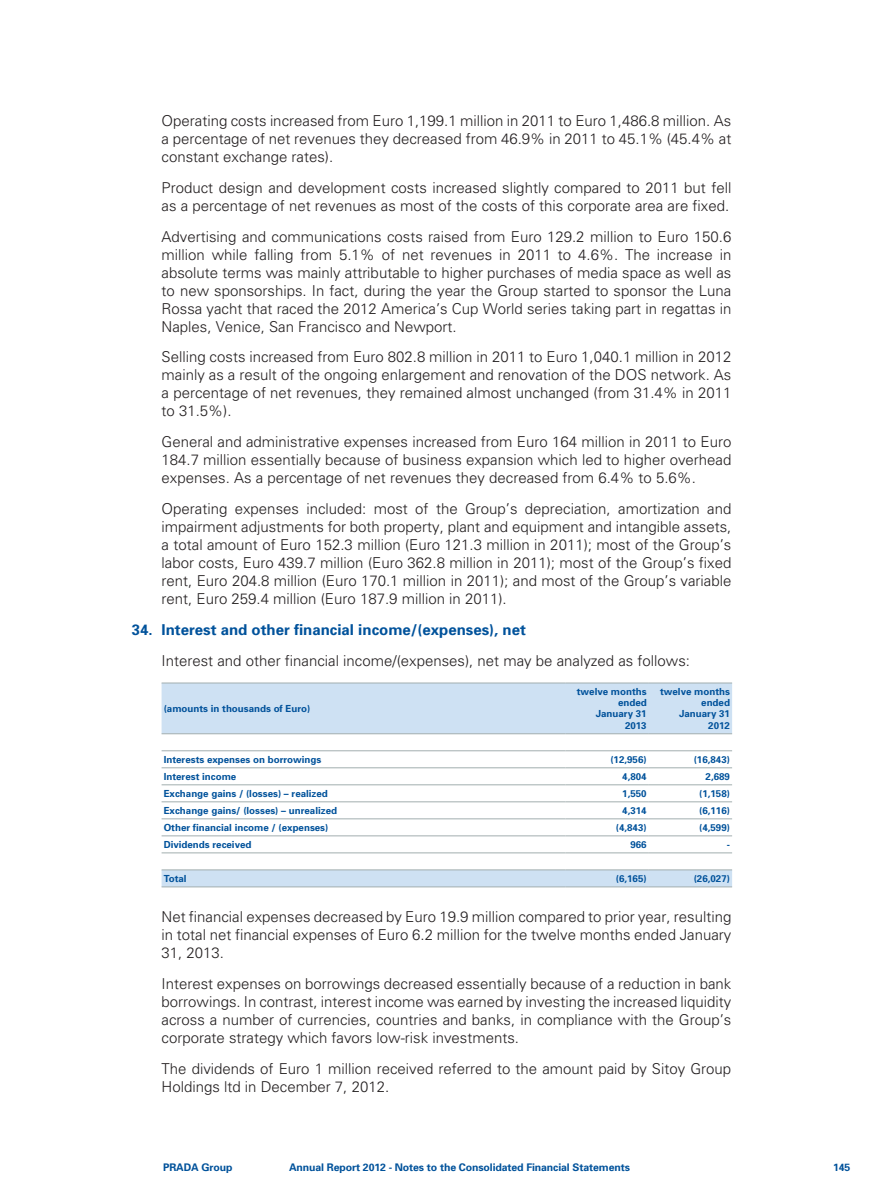
<style>
.page{position:relative;width:893px;height:1191px;background:#fff}
.page>*{position:absolute;margin:0;border:0;box-sizing:border-box;transform-origin:0 0}
.t1{font:300 15px/18px "Univers";color:#231f20;text-align:justify}
.t2{font:700 15px "Univers";color:#01529b}
.t3{font:700 10.5px "Univers";letter-spacing:-.01em;color:#01529b}
.t4{font:700 9.75px/11.2px "Univers";color:#01529b;text-align:right}
</style>
<div class="page">
<svg style="left:162px;top:683px;width:570px;height:203px"></svg>
<hr style="left:162px;top:682px;width:403px;height:1px;background:#a2aeaf">
<hr style="left:565px;top:682px;width:84px;height:1px;background:#a2aeaf">
<hr style="left:649px;top:682px;width:83px;height:1px;background:#a2aeaf">
<hr style="left:162px;top:733px;width:403px;height:1px;background:#a2aeaf">
<hr style="left:565px;top:733px;width:84px;height:1px;background:#a2aeaf">
<hr style="left:649px;top:733px;width:83px;height:1px;background:#a2aeaf">
<hr style="left:162px;top:750px;width:403px;height:1px;background:#a2aeaf">
<hr style="left:565px;top:750px;width:84px;height:1px;background:#a2aeaf">
<hr style="left:649px;top:750px;width:83px;height:1px;background:#a2aeaf">
<hr style="left:162px;top:767px;width:403px;height:1px;background:#a2aeaf">
<hr style="left:565px;top:767px;width:84px;height:1px;background:#a2aeaf">
<hr style="left:649px;top:767px;width:83px;height:1px;background:#a2aeaf">
<hr style="left:162px;top:784px;width:403px;height:1px;background:#a2aeaf">
<hr style="left:565px;top:784px;width:84px;height:1px;background:#a2aeaf">
<hr style="left:649px;top:784px;width:83px;height:1px;background:#a2aeaf">
<hr style="left:162px;top:801px;width:403px;height:1px;background:#a2aeaf">
<hr style="left:565px;top:801px;width:84px;height:1px;background:#a2aeaf">
<hr style="left:649px;top:801px;width:83px;height:1px;background:#a2aeaf">
<hr style="left:162px;top:818px;width:403px;height:1px;background:#a2aeaf">
<hr style="left:565px;top:818px;width:84px;height:1px;background:#a2aeaf">
<hr style="left:649px;top:818px;width:83px;height:1px;background:#a2aeaf">
<hr style="left:162px;top:835px;width:403px;height:1px;background:#a2aeaf">
<hr style="left:565px;top:835px;width:84px;height:1px;background:#a2aeaf">
<hr style="left:649px;top:835px;width:83px;height:1px;background:#a2aeaf">
<hr style="left:162px;top:852px;width:403px;height:1px;background:#a2aeaf">
<hr style="left:565px;top:852px;width:84px;height:1px;background:#a2aeaf">
<hr style="left:649px;top:852px;width:83px;height:1px;background:#a2aeaf">
<hr style="left:162px;top:869px;width:403px;height:1px;background:#a2aeaf">
<hr style="left:162px;top:886px;width:403px;height:1px;background:#a2aeaf">
<hr style="left:565px;top:869px;width:84px;height:1px;background:#a2aeaf">
<hr style="left:565px;top:886px;width:84px;height:1px;background:#a2aeaf">
<hr style="left:649px;top:869px;width:83px;height:1px;background:#a2aeaf">
<hr style="left:649px;top:886px;width:83px;height:1px;background:#a2aeaf">
<p class="t1" style="left:162px;top:111px;width:571px">Operating costs increased from Euro 1,199.1 million in 2011 to Euro 1,486.8 million. As a percentage of net revenues they decreased from 46.9% in 2011 to 45.1% (45.4% at constant exchange rates).</p>
<p class="t1" style="left:162px;top:178px;width:571px">Product design and development costs increased slightly compared to 2011 but fell as a percentage of net revenues as most of the costs of this corporate area are fixed.</p>
<p class="t1" style="left:162px;top:227px;width:571px">Advertising and communications costs raised from Euro 129.2 million to Euro 150.6 million while falling from 5.1% of net revenues in 2011 to 4.6%. The increase in absolute terms was mainly attributable to higher purchases of media space as well as to new sponsorships. In fact, during the year the Group started to sponsor the Luna Rossa yacht that raced the 2012 America’s Cup World series taking part in regattas in Naples, Venice, San Francisco and Newport.</p>
<p class="t1" style="left:162px;top:348px;width:571px">Selling costs increased from Euro 802.8 million in 2011 to Euro 1,040.1 million in 2012 mainly as a result of the ongoing enlargement and renovation of the DOS network. As a percentage of net revenues, they remained almost unchanged (from 31.4% in 2011 to 31.5%).</p>
<p class="t1" style="left:162px;top:432px;width:571px">General and administrative expenses increased from Euro 164 million in 2011 to Euro 184.7 million essentially because of business expansion which led to higher overhead expenses. As a percentage of net revenues they decreased from 6.4% to 5.6%.</p>
<p class="t1" style="left:162px;top:499px;width:571px">Operating expenses included: most of the Group’s depreciation, amortization and impairment adjustments for both property, plant and equipment and intangible assets, a total amount of Euro 152.3 million (Euro 121.3 million in 2011); most of the Group’s labor costs, Euro 439.7 million (Euro 362.8 million in 2011); most of the Group’s fixed rent, Euro 204.8 million (Euro 170.1 million in 2011); and most of the Group’s variable rent, Euro 259.4 million (Euro 187.9 million in 2011).</p>
<p class="t2" style="left:132px;top:620px;width:396px">34. Interest and other financial income/(expenses), net</p>
<p class="t1" style="left:162px;top:651px;width:530px">Interest and other financial income/(expenses), net may be analyzed as follows:</p>
<p class="t4" style="left:164px;top:702px;width:148px">(amounts in thousands of Euro)</p>
<p class="t4" style="left:577px;top:685px;width:71px">twelve months ended<br>January 31<br>2013</p>
<p class="t4" style="left:660px;top:685px;width:71px">twelve months ended<br>January 31<br>2012</p>
<p class="t4" style="left:164px;top:753px;width:159px">Interests expenses on borrowings</p>
<p class="t4" style="left:610px;top:753px;width:38px">(12,956)</p>
<p class="t4" style="left:694px;top:753px;width:38px">(16,843)</p>
<p class="t4" style="left:164px;top:770px;width:74px">Interest income</p>
<p class="t4" style="left:622px;top:770px;width:26px">4,804</p>
<p class="t4" style="left:706px;top:770px;width:26px">2,689</p>
<p class="t4" style="left:164px;top:787px;width:166px">Exchange gains / (losses) – realized</p>
<p class="t4" style="left:622px;top:787px;width:26px">1,550</p>
<p class="t4" style="left:699px;top:787px;width:32px">(1,158)</p>
<p class="t4" style="left:164px;top:804px;width:175px">Exchange gains/ (losses) – unrealized</p>
<p class="t4" style="left:622px;top:804px;width:26px">4,314</p>
<p class="t4" style="left:699px;top:804px;width:32px">(6,116)</p>
<p class="t4" style="left:164px;top:821px;width:166px">Other financial income / (expenses)</p>
<p class="t4" style="left:616px;top:821px;width:32px">(4,843)</p>
<p class="t4" style="left:699px;top:821px;width:32px">(4,599)</p>
<p class="t4" style="left:164px;top:838px;width:89px">Dividends received</p>
<p class="t4" style="left:630px;top:838px;width:18px">966</p>
<p class="t4" style="left:727px;top:838px;width:5px">-</p>
<p class="t4" style="left:164px;top:872px;width:24px">Total</p>
<p class="t4" style="left:616px;top:872px;width:32px">(6,165)</p>
<p class="t4" style="left:694px;top:872px;width:38px">(26,027)</p>
<p class="t1" style="left:162px;top:907px;width:571px">Net financial expenses decreased by Euro 19.9 million compared to prior year, resulting in total net financial expenses of Euro 6.2 million for the twelve months ended January 31, 2013.</p>
<p class="t1" style="left:162px;top:974px;width:571px">Interest expenses on borrowings decreased essentially because of a reduction in bank borrowings. In contrast, interest income was earned by investing the increased liquidity across a number of currencies, countries and banks, in compliance with the Group’s corporate strategy which favors low-risk investments.</p>
<p class="t1" style="left:162px;top:1059px;width:571px">The dividends of Euro 1 million received referred to the amount paid by Sitoy Group<br>Holdings ltd in December 7, 2012.</p>
<p class="t3" style="left:163px;top:1160px;width:71px">PRADA Group</p>
<p class="t3" style="left:289px;top:1160px;width:342px">Annual Report 2012 - Notes to the Consolidated Financial Statements</p>
<p class="t3" style="left:833px;top:1160px;width:19px">145</p>
</div>
